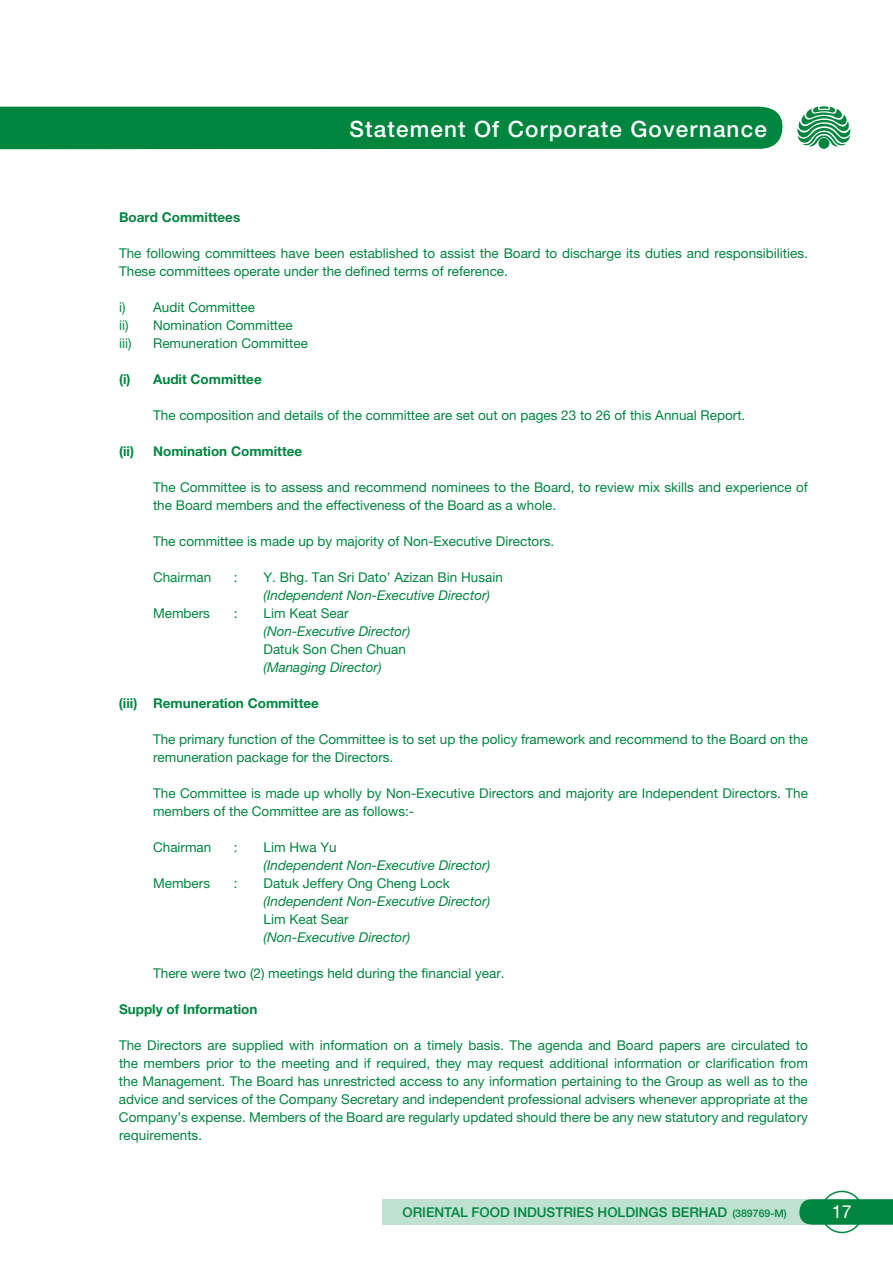
<style>
.page{position:relative;width:893px;height:1263px;background:#fff}
.page>*{position:absolute;margin:0;border:0;box-sizing:border-box;transform-origin:0 0}
.t1{font:500 22.5px "Helvetica Neue LT Std";letter-spacing:.05em;color:#fff}
.t2{font:18px "Helvetica Neue LT Std";color:#fff}
.t3{font:13.5px/18px "Helvetica Neue LT Std";color:#00853f}
.t4{font:italic 13.5px "Helvetica Neue LT Std";color:#00853f}
.t5{font:700 13.5px "Helvetica Neue LT Std";color:#00853f}
.t6{font:500 13.5px "Helvetica Neue LT Std";color:#00853f}
.s1{font-size:10.5px}
</style>
<div class="page">
<div style="left:0;top:106px;width:782px;height:43px;background:#00853f"></div>
<svg style="left:797px;top:106px;width:54px;height:42px"></svg>
<div style="left:383px;top:1199px;width:425px;height:26px;background:#bfe1cf"></div>
<svg style="left:799px;top:1199px;width:94px;height:26px"></svg>
<div style="left:821px;top:1191px;width:42px;height:42px;border:2px solid #00853f;border-radius:50%"></div>
<h1 class="t1" style="left:349px;top:115px;width:419px">Statement Of Corporate Governance</h1>
<p class="t5" style="left:119px;top:209px;width:123px">Board Committees</p>
<p class="t3" style="left:119px;top:244px;width:690px">The following committees have been established to assist the Board to discharge its duties and responsibilities.<br>These committees operate under the defined terms of reference.</p>
<p class="t3" style="left:119px;top:298px;width:175px">i) Audit Committee<br>ii) Nomination Committee iii)</p>
<p class="t3" style="left:153px;top:334px;width:156px">Remuneration Committee</p>
<p class="t5" style="left:119px;top:371px;width:144px">(i) Audit Committee</p>
<p class="t3" style="left:153px;top:406px;width:594px">The composition and details of the committee are set out on pages 23 to 26 of this Annual Report.</p>
<p class="t5" style="left:119px;top:443px;width:16px">(ii)</p>
<p class="t5" style="left:153px;top:443px;width:151px">Nomination Committee</p>
<p class="t3" style="left:153px;top:478px;width:656px">The Committee is to assess and recommend nominees to the Board, to review mix skills and experience of the Board members and the effectiveness of the Board as a whole.</p>
<p class="t3" style="left:153px;top:532px;width:403px">The committee is made up by majority of Non-Executive Directors.</p>
<p class="t3" style="left:153px;top:568px;width:60px">Chairman</p>
<p class="t3" style="left:234px;top:568px;width:5px">:</p>
<p class="t3" style="left:264px;top:568px;width:241px">Y. Bhg. Tan Sri Dato’ Azizan Bin Husain</p>
<p class="t4" style="left:264px;top:587px;width:228px">(Independent Non-Executive Director)</p>
<p class="t3" style="left:153px;top:604px;width:59px">Members</p>
<p class="t3" style="left:234px;top:604px;width:5px">:</p>
<p class="t3" style="left:264px;top:604px;width:87px">Lim Keat Sear</p>
<p class="t4" style="left:264px;top:623px;width:148px">(Non-Executive Director)</p>
<p class="t3" style="left:264px;top:640px;width:144px">Datuk Son Chen Chuan</p>
<p class="t4" style="left:264px;top:659px;width:120px">(Managing Director)</p>
<p class="t5" style="left:119px;top:695px;width:201px">(iii) Remuneration Committee</p>
<p class="t3" style="left:153px;top:730px;width:656px">The primary function of the Committee is to set up the policy framework and recommend to the Board on the remuneration package for the Directors.</p>
<p class="t3" style="left:153px;top:784px;width:656px">The Committee is made up wholly by Non-Executive Directors and majority are Independent Directors. The members of the Committee are as follows:-</p>
<p class="t3" style="left:153px;top:838px;width:60px">Chairman</p>
<p class="t3" style="left:234px;top:838px;width:5px">:</p>
<p class="t3" style="left:264px;top:838px;width:75px">Lim Hwa Yu</p>
<p class="t4" style="left:264px;top:857px;width:228px">(Independent Non-Executive Director)</p>
<p class="t3" style="left:153px;top:874px;width:59px">Members</p>
<p class="t3" style="left:234px;top:874px;width:5px">:</p>
<p class="t3" style="left:264px;top:874px;width:188px">Datuk Jeffery Ong Cheng Lock</p>
<p class="t4" style="left:264px;top:893px;width:228px">(Independent Non-Executive Director)</p>
<p class="t3" style="left:264px;top:910px;width:87px">Lim Keat Sear</p>
<p class="t4" style="left:264px;top:929px;width:148px">(Non-Executive Director)</p>
<p class="t3" style="left:153px;top:964px;width:353px">There were two (2) meetings held during the financial year.</p>
<p class="t5" style="left:119px;top:1001px;width:140px">Supply of Information</p>
<p class="t3" style="left:119px;top:1036px;width:690px;text-align:justify">The Directors are supplied with information on a timely basis. The agenda and Board papers are circulated to the members prior to the meeting and if required, they may request additional information or clarification from the Management. The Board has unrestricted access to any information pertaining to the Group as well as to the advice and services of the Company Secretary and independent professional advisers whenever appropriate at the Company’s expense. Members of the Board are regularly updated should there be any new statutory and regulatory requirements.</p>
<p class="t6" style="left:402px;top:1204px;width:386px">ORIENTAL FOOD INDUSTRIES HOLDINGS BERHAD <span class="s1">(389769-M)</span></p>
<h2 class="t2" style="left:832px;top:1200px;width:22px">17</h2>
</div>
